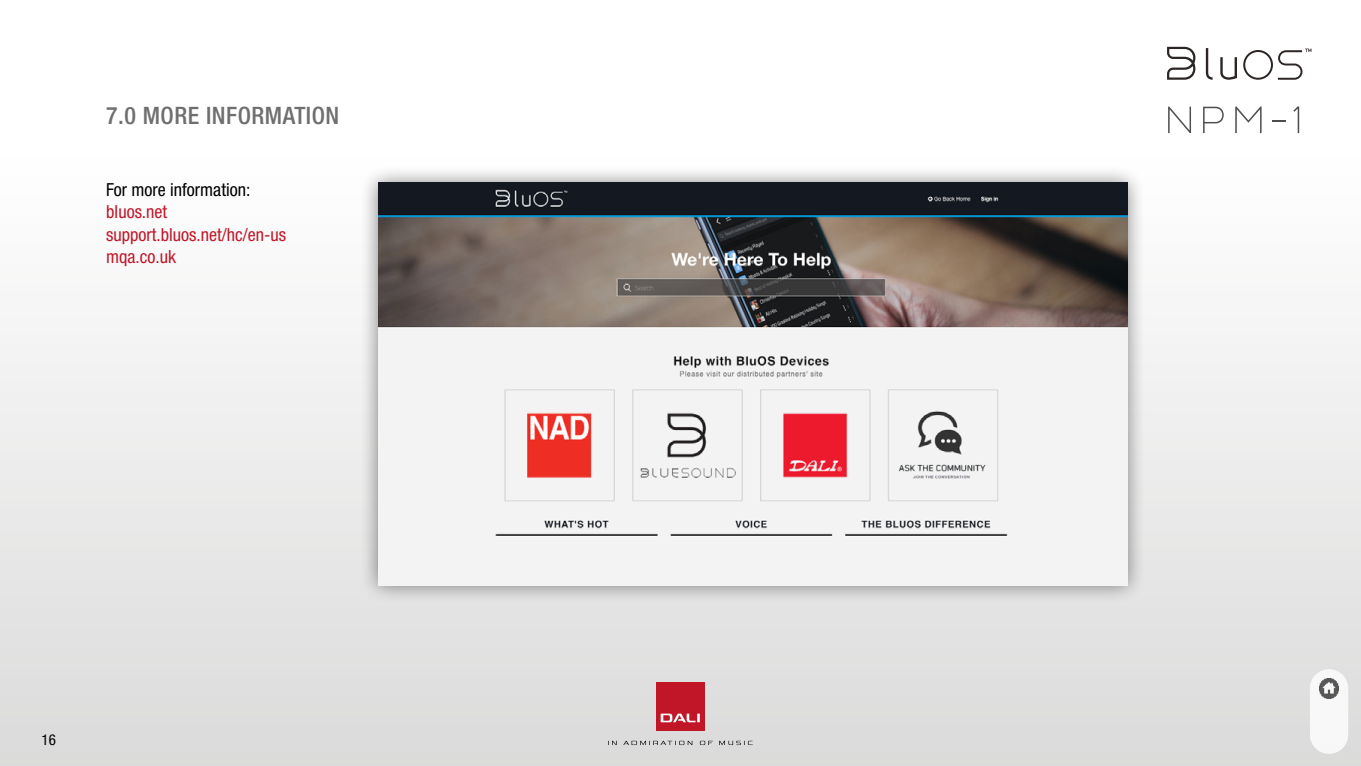
<style>
.page{position:relative;width:1361px;height:766px;background:#fff}
.page>*{position:absolute;margin:0;border:0;box-sizing:border-box;transform-origin:0 0}
.t1{font:500 condensed 24px "Helvetica Neue LT Std";letter-spacing:.02em;color:#706f6f}
.t2{font:condensed 18px/22.5px "Helvetica Neue LT Std";color:#c11628}
.t3{font:condensed 18px "Helvetica Neue LT Std";color:#000}
.t4{font:condensed 15px "Helvetica Neue LT Std";color:#000}
</style>
<div class="page">
<div style="left:0;top:150px;width:1361px;height:615px;background:linear-gradient(to bottom,#fff,#dadada)"></div>
<svg style="left:1168px;top:106px;width:23px;height:27px"></svg>
<svg style="left:1203px;top:107px;width:20px;height:26px"></svg>
<svg style="left:1272px;top:120px;width:13px;height:1px"></svg>
<svg style="left:1293px;top:106px;width:6px;height:27px"></svg>
<svg style="left:1235px;top:106px;width:26px;height:27px"></svg>
<svg style="left:1243px;top:49px;width:68px;height:31px"></svg>
<svg style="left:1220px;top:57px;width:17px;height:23px"></svg>
<svg style="left:1206px;top:48px;width:6px;height:32px"></svg>
<svg style="left:1167px;top:47px;width:28px;height:33px"></svg>
<div style="left:359px;top:164px;width:787px;height:440px;background:#000;opacity:.5"></div>
<img style="left:378px;top:183px;width:749px;height:402px">
<svg style="left:608px;top:740px;width:8px;height:4px"></svg>
<svg style="left:719px;top:740px;width:34px;height:4px"></svg>
<svg style="left:623px;top:740px;width:69px;height:4px"></svg>
<svg style="left:700px;top:740px;width:13px;height:4px"></svg>
<div style="left:656px;top:681px;width:48px;height:49px;background:#c11628"></div>
<svg style="left:661px;top:713px;width:39px;height:9px"></svg>
<div style="left:1310px;top:669px;width:38px;height:84px;background:#f8f8f8;border-radius:19px"></div>
<img style="left:1319px;top:678px;width:19px;height:20px">
<h1 class="t1" style="left:106px;top:101px;width:235px">7.0 MORE INFORMATION</h1>
<p class="t3" style="left:106px;top:179px;width:146px">For more information:</p>
<p class="t2" style="left:106px;top:200px;width:181px">bluos.net support.bluos.net/hc/en-us mqa.co.uk</p>
<p class="t4" style="left:41px;top:730px;width:16px">16</p>
</div>
